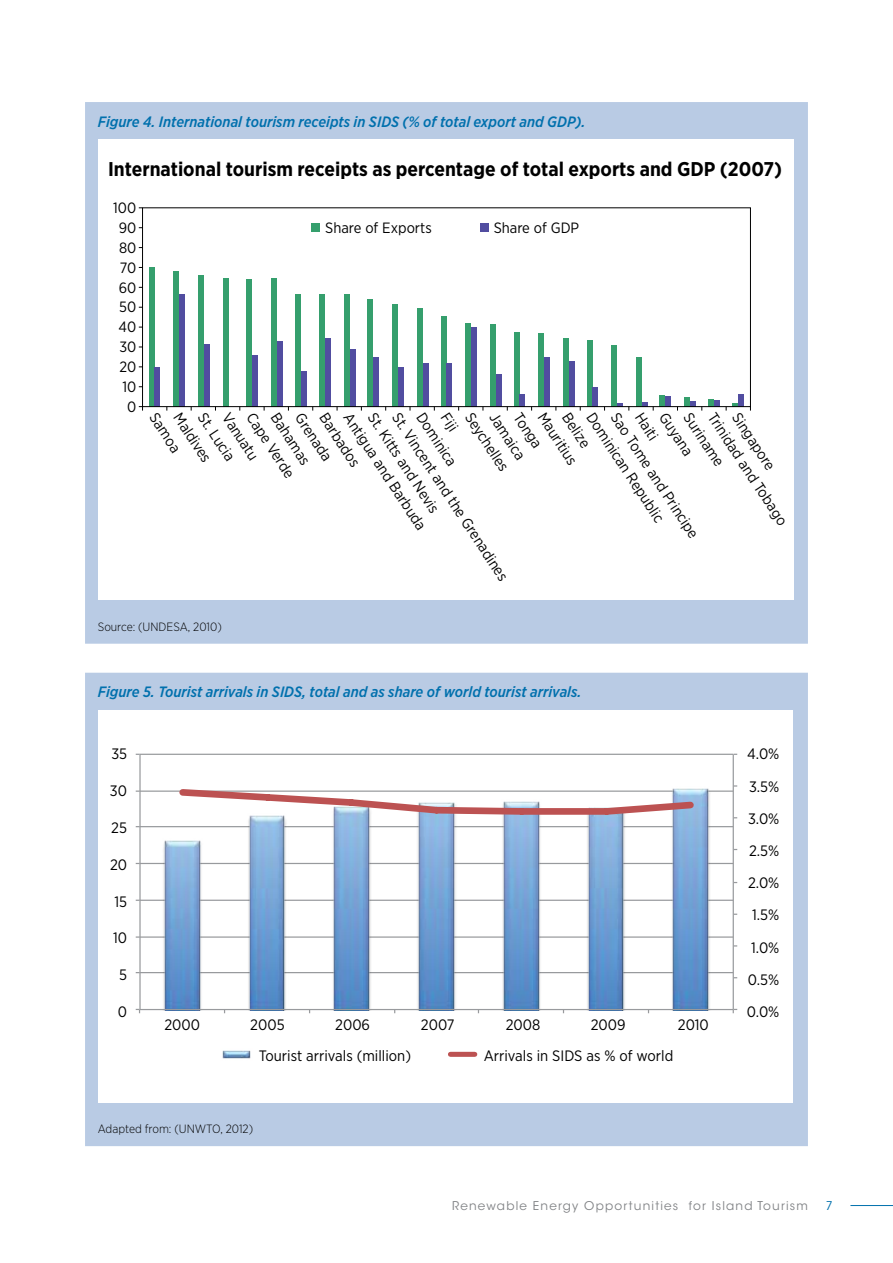
<style>
.page{position:relative;width:893px;height:1263px;background:#fff}
.page>*{position:absolute;margin:0;border:0;box-sizing:border-box;transform-origin:0 0}
.t1{font:700 19.95px "Gotham Narrow";color:#000}
.t2{font:15.15px/31.3px "Gotham Narrow";color:#000}
.t3{font:italic 500 15px "Gotham Narrow";color:#0070ad}
.t4{font:14.85px/19.8px "Gotham Narrow";color:#000;text-align:center}
.t5{font:12px "ITC Avant Garde Std";letter-spacing:.1em;color:#808285}
.t6{font:300 12px "Gotham Narrow";color:#000}
.t7{font:12px "ITC Avant Garde Std";color:#0070ad}
</style>
<div class="page">
<hr style="left:850px;top:1205px;width:43px;height:1px;background:#0070ad">
<div style="left:85px;top:102px;width:723px;height:542px;background:#b9cbe4"></div>
<div style="left:98px;top:140px;width:696px;height:460px;background:#fff"></div>
<div style="left:149px;top:267px;width:5px;height:140px;background:#359f6d"></div>
<div style="left:154px;top:367px;width:6px;height:40px;background:#514da0"></div>
<div style="left:173px;top:271px;width:6px;height:136px;background:#359f6d"></div>
<div style="left:179px;top:294px;width:6px;height:113px;background:#514da0"></div>
<div style="left:198px;top:275px;width:6px;height:132px;background:#359f6d"></div>
<div style="left:204px;top:344px;width:6px;height:63px;background:#514da0"></div>
<div style="left:223px;top:278px;width:6px;height:129px;background:#359f6d"></div>
<div style="left:246px;top:279px;width:6px;height:128px;background:#359f6d"></div>
<div style="left:252px;top:355px;width:6px;height:52px;background:#514da0"></div>
<div style="left:271px;top:278px;width:6px;height:129px;background:#359f6d"></div>
<div style="left:277px;top:341px;width:5px;height:66px;background:#514da0"></div>
<div style="left:295px;top:294px;width:6px;height:113px;background:#359f6d"></div>
<div style="left:301px;top:371px;width:6px;height:36px;background:#514da0"></div>
<div style="left:319px;top:294px;width:6px;height:113px;background:#359f6d"></div>
<div style="left:325px;top:338px;width:6px;height:69px;background:#514da0"></div>
<div style="left:344px;top:294px;width:6px;height:113px;background:#359f6d"></div>
<div style="left:350px;top:349px;width:6px;height:58px;background:#514da0"></div>
<div style="left:368px;top:299px;width:5px;height:108px;background:#359f6d"></div>
<div style="left:373px;top:357px;width:6px;height:50px;background:#514da0"></div>
<div style="left:392px;top:304px;width:6px;height:103px;background:#359f6d"></div>
<div style="left:398px;top:367px;width:6px;height:40px;background:#514da0"></div>
<div style="left:417px;top:308px;width:6px;height:99px;background:#359f6d"></div>
<div style="left:423px;top:363px;width:6px;height:44px;background:#514da0"></div>
<div style="left:441px;top:316px;width:5px;height:91px;background:#359f6d"></div>
<div style="left:446px;top:363px;width:6px;height:44px;background:#514da0"></div>
<div style="left:465px;top:323px;width:6px;height:84px;background:#359f6d"></div>
<div style="left:471px;top:328px;width:6px;height:79px;background:#514da0"></div>
<div style="left:490px;top:324px;width:6px;height:83px;background:#359f6d"></div>
<div style="left:496px;top:375px;width:6px;height:32px;background:#514da0"></div>
<div style="left:514px;top:332px;width:5px;height:75px;background:#359f6d"></div>
<div style="left:519px;top:395px;width:6px;height:12px;background:#514da0"></div>
<div style="left:538px;top:334px;width:6px;height:73px;background:#359f6d"></div>
<div style="left:544px;top:357px;width:6px;height:50px;background:#514da0"></div>
<div style="left:563px;top:338px;width:6px;height:69px;background:#359f6d"></div>
<div style="left:569px;top:362px;width:5px;height:45px;background:#514da0"></div>
<div style="left:587px;top:340px;width:5px;height:67px;background:#359f6d"></div>
<div style="left:592px;top:387px;width:6px;height:20px;background:#514da0"></div>
<div style="left:611px;top:345px;width:6px;height:62px;background:#359f6d"></div>
<svg style="left:617px;top:403px;width:6px;height:2px"></svg>
<div style="left:636px;top:358px;width:6px;height:49px;background:#359f6d"></div>
<svg style="left:642px;top:402px;width:5px;height:3px"></svg>
<div style="left:660px;top:395px;width:5px;height:12px;background:#359f6d"></div>
<div style="left:665px;top:396px;width:6px;height:11px;background:#514da0"></div>
<div style="left:684px;top:397px;width:6px;height:10px;background:#359f6d"></div>
<div style="left:708px;top:399px;width:6px;height:8px;background:#359f6d"></div>
<svg style="left:714px;top:401px;width:6px;height:4px"></svg>
<div style="left:738px;top:394px;width:6px;height:13px;background:#514da0"></div>
<div style="left:311px;top:223px;width:8px;height:8px;background:#359f6d"></div>
<div style="left:480px;top:223px;width:9px;height:8px;background:#514da0"></div>
<div style="left:142px;top:207px;width:609px;height:200px;border:1px solid #000"></div>
<svg style="left:690px;top:401px;width:12px;height:10px"></svg>
<svg style="left:726px;top:403px;width:12px;height:8px"></svg>
<div style="left:85px;top:673px;width:723px;height:473px;background:#b9cbe4"></div>
<div style="left:98px;top:710px;width:694px;height:392px;background:#fff"></div>
<svg style="left:141px;top:755px;width:592px;height:254px"></svg>
<hr style="left:140px;top:972px;width:593px;height:1px;background:#989a9d">
<hr style="left:140px;top:936px;width:593px;height:2px;background:#989a9d">
<hr style="left:140px;top:900px;width:593px;height:1px;background:#989a9d">
<hr style="left:140px;top:863px;width:593px;height:1px;background:#989a9d">
<hr style="left:140px;top:826px;width:593px;height:1px;background:#989a9d">
<hr style="left:140px;top:790px;width:593px;height:2px;background:#989a9d">
<hr style="left:140px;top:754px;width:593px;height:1px;background:#989a9d">
<img style="left:158px;top:837px;width:48px;height:174px">
<img style="left:244px;top:819px;width:47px;height:192px">
<img style="left:329px;top:819px;width:47px;height:192px">
<img style="left:414px;top:819px;width:45px;height:192px">
<img style="left:497px;top:819px;width:47px;height:192px">
<img style="left:583px;top:819px;width:46px;height:192px">
<img style="left:668px;top:785px;width:46px;height:226px">
<img style="left:162px;top:839px;width:41px;height:170px">
<img style="left:247px;top:819px;width:40px;height:190px">
<img style="left:331px;top:819px;width:41px;height:190px">
<img style="left:416px;top:819px;width:41px;height:190px">
<img style="left:501px;top:819px;width:41px;height:190px">
<img style="left:586px;top:819px;width:40px;height:190px">
<img style="left:670px;top:787px;width:41px;height:222px">
<hr style="left:733px;top:754px;width:1px;height:255px;background:#989a9d">
<hr style="left:139px;top:754px;width:2px;height:255px;background:#989a9d">
<hr style="left:140px;top:1009px;width:593px;height:1px;background:#989a9d">
<svg style="left:176px;top:786px;width:522px;height:33px"></svg>
<img style="left:222px;top:1050px;width:29px;height:9px">
<div style="left:450px;top:1052px;width:25px;height:5px;background:#bc5252"></div>
<p class="t3" style="left:98px;top:112px;width:489px">Figure 4. International tourism receipts in SIDS (% of total export and GDP).</p>
<h1 class="t1" style="left:108px;top:156px;width:676px">International tourism receipts as percentage of total exports and GDP (2007)</h1>
<p class="t4" style="left:113px;top:198px;width:25px">100</p>
<p class="t4" style="left:119px;top:218px;width:19px">90<br>80<br>70<br>60<br>50<br>40<br>30<br>20<br>10<br>0</p>
<p class="t4" style="left:325px;top:217px;width:108px">Share of Exports</p>
<p class="t4" style="left:494px;top:217px;width:87px">Share of GDP</p>
<p class="t4" style="left:502px;top:409px;width:54px;rotate:57deg">Jamaica</p>
<p class="t4" style="left:745px;top:409px;width:67px;rotate:57deg">Singapore</p>
<p class="t4" style="left:696px;top:409px;width:62px;rotate:57deg">Suriname</p>
<p class="t4" style="left:623px;top:408px;width:148px;rotate:57deg">Sao Tome and Principe</p>
<p class="t4" style="left:453px;top:409px;width:21px;rotate:57deg">Fiji</p>
<p class="t4" style="left:477px;top:409px;width:68px;rotate:57deg">Seychelles</p>
<p class="t4" style="left:405px;top:408px;width:199px;rotate:57deg">St. Vincent and the Grenadines</p>
<p class="t4" style="left:380px;top:409px;width:118px;rotate:57deg">St. Kitts and Nevis</p>
<p class="t4" style="left:720px;top:408px;width:133px;rotate:57deg">Trinidad and Tobago</p>
<p class="t4" style="left:356px;top:408px;width:139px;rotate:57deg">Antigua and Barbuda</p>
<p class="t4" style="left:526px;top:409px;width:40px;rotate:57deg">Tonga</p>
<p class="t4" style="left:210px;top:409px;width:56px;rotate:57deg">St. Lucia</p>
<p class="t4" style="left:162px;top:409px;width:45px;rotate:57deg">Samoa</p>
<p class="t4" style="left:235px;top:409px;width:54px;rotate:57deg">Vanuatu</p>
<p class="t4" style="left:647px;top:409px;width:31px;rotate:57deg">H aiti</p>
<p class="t4" style="left:672px;top:409px;width:50px;rotate:57deg">Guyana</p>
<p class="t4" style="left:307px;top:409px;width:56px;rotate:57deg">Grenada</p>
<p class="t4" style="left:259px;top:409px;width:76px;rotate:57deg">Cape Verde</p>
<p class="t4" style="left:599px;top:408px;width:129px;rotate:57deg">Dominican Republic</p>
<p class="t4" style="left:575px;top:409px;width:40px;rotate:57deg">Belize</p>
<p class="t4" style="left:550px;top:409px;width:60px;rotate:57deg">Mauritius</p>
<p class="t4" style="left:429px;top:409px;width:62px;rotate:57deg">Dominica</p>
<p class="t4" style="left:332px;top:409px;width:63px;rotate:57deg">Barbados</p>
<p class="t4" style="left:283px;top:409px;width:60px;rotate:57deg">Bahamas</p>
<p class="t4" style="left:186px;top:409px;width:57px;rotate:57deg">Maldives</p>
<p class="t6" style="left:98px;top:619px;width:126px">Source: (UNDESA, 2010)</p>
<p class="t3" style="left:98px;top:683px;width:485px">Figure 5. Tourist arrivals in SIDS, total and as share of world tourist arrivals.</p>
<p class="t2" style="left:111px;top:738px;width:17px">35</p>
<p class="t2" style="left:110px;top:775px;width:19px">30</p>
<p class="t2" style="left:111px;top:812px;width:17px">25</p>
<p class="t2" style="left:110px;top:848px;width:19px">20</p>
<p class="t2" style="left:114px;top:885px;width:14px">15</p>
<p class="t2" style="left:113px;top:922px;width:16px">10</p>
<p class="t2" style="left:119px;top:959px;width:9px">5</p>
<p class="t2" style="left:118px;top:996px;width:11px">0</p>
<p class="t2" style="left:164px;top:1009px;width:37px">2000</p>
<p class="t2" style="left:250px;top:1009px;width:36px">2005</p>
<p class="t2" style="left:259px;top:1009px;width:154px;text-indent:76px">2006<br>Tourist arrivals (million)</p>
<p class="t2" style="left:421px;top:1009px;width:35px">2007</p>
<p class="t2" style="left:506px;top:1009px;width:36px">2008</p>
<p class="t2" style="left:591px;top:1009px;width:36px">2009</p>
<p class="t2" style="left:678px;top:1009px;width:33px">2010</p>
<p class="t2" style="left:484px;top:1040px;width:191px">Arrivals in SIDS as % of world</p>
<p class="t6" style="left:98px;top:1122px;width:157px">Adapted from: (UNWTO, 2012)</p>
<p class="t2" style="left:747px;top:738px;width:34px">4.0%</p>
<p class="t2" style="left:749px;top:770px;width:32px">3.5%</p>
<p class="t2" style="left:748px;top:802px;width:33px">3.0%</p>
<p class="t2" style="left:749px;top:835px;width:32px">2.5%</p>
<p class="t2" style="left:748px;top:867px;width:33px">2.0%</p>
<p class="t2" style="left:752px;top:899px;width:29px">1.5%</p>
<p class="t2" style="left:751px;top:931px;width:30px">1.0%</p>
<p class="t2" style="left:748px;top:963px;width:33px">0.5%</p>
<p class="t2" style="left:747px;top:996px;width:34px">0.0%</p>
<p class="t5" style="left:452px;top:1198px;width:357px">Renewable Energy Opportunities for Island Tourism</p>
<p class="t7" style="left:826px;top:1198px;width:8px">7</p>
</div>
